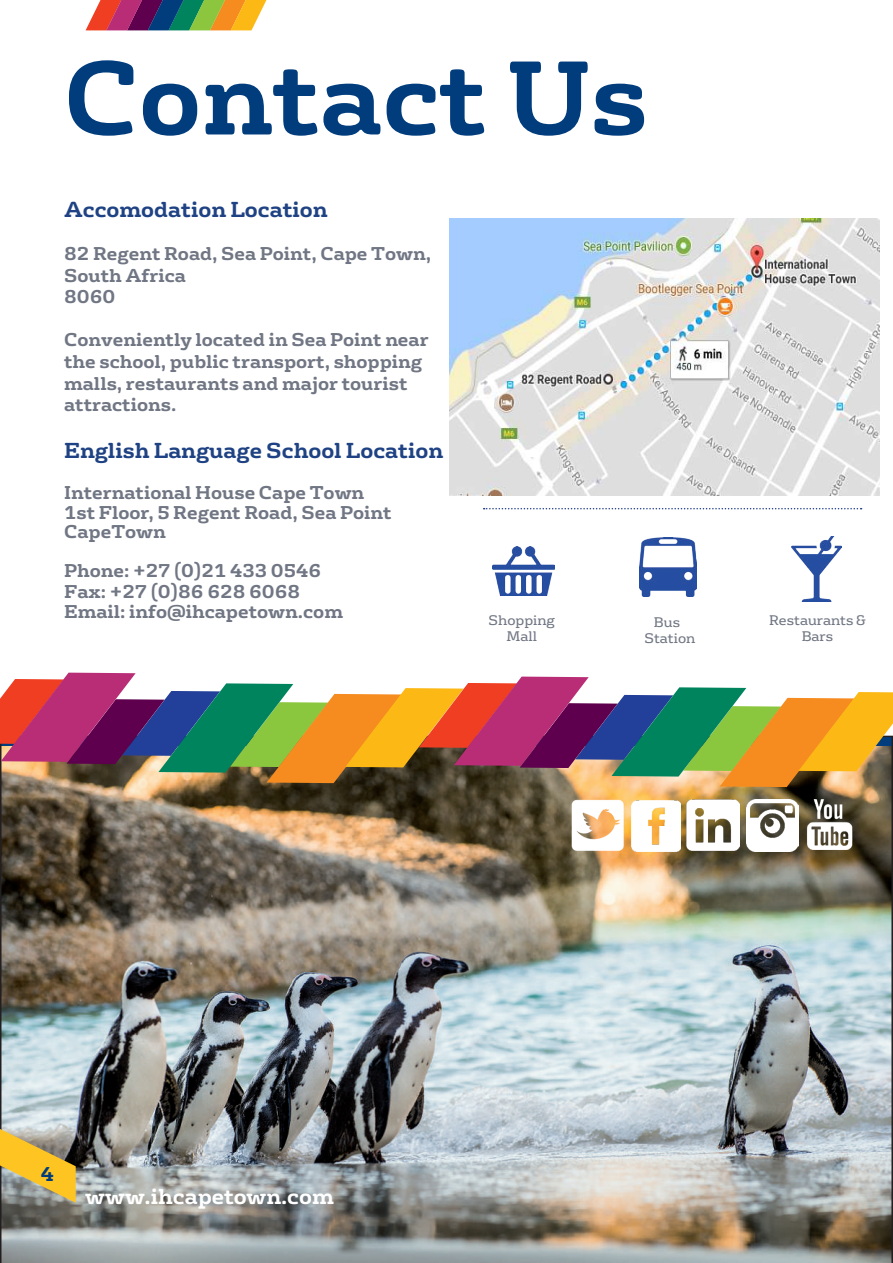
<style>
.page{position:relative;width:893px;height:1263px;background:#fff}
.page>*{position:absolute;margin:0;border:0;box-sizing:border-box;transform-origin:0 0}
.t1{font:700 101.25px "FS Rufus";color:#013d7d}
.t2{font:700 21px "FS Rufus";color:#1e4283}
.t3{font:700 21px "FS Rufus";color:#fff}
.t4{font:700 19.35px "FS Rufus";color:#013d7d}
.t5{font:700 18px/21.6px "FS Rufus";color:#707683}
.t6{font:13.5px/16.2px "FS Rufus";color:#707683;text-align:center}
</style>
<div class="page">
<img style="left:0;top:787px;width:893px;height:476px">
<svg style="left:86px;top:0;width:181px;height:30px;background:#9a7456"></svg>
<svg style="left:0;top:1129px;width:76px;height:74px;background:#c5aa59"></svg>
<svg style="left:0;top:672px;width:893px;height:115px"></svg>
<img style="left:791px;top:536px;width:51px;height:65px">
<svg style="left:484px;top:508px;width:378px;height:1px"></svg>
<img style="left:640px;top:537px;width:57px;height:59px">
<img style="left:492px;top:546px;width:63px;height:49px">
<img style="left:687px;top:799px;width:52px;height:51px">
<img style="left:747px;top:800px;width:51px;height:51px">
<img style="left:631px;top:800px;width:50px;height:52px">
<img style="left:806px;top:800px;width:49px;height:49px">
<img style="left:569px;top:800px;width:54px;height:51px">
<img style="left:449px;top:218px;width:431px;height:277px">
<h1 class="t1" style="left:64px;top:10px;width:586px">Contact Us</h1>
<p class="t2" style="left:64px;top:191px;width:265px">Accomodation Location</p>
<p class="t5" style="left:64px;top:241px;width:368px">82 Regent Road, Sea Point, Cape Town,<br>South Africa<br>8060</p>
<p class="t5" style="left:64px;top:328px;width:366px">Conveniently located in Sea Point near the school, public transport, shopping malls, restaurants and major tourist attractions.</p>
<p class="t2" style="left:64px;top:432px;width:380px">English Language School Location</p>
<p class="t5" style="left:64px;top:481px;width:329px;line-height:19.5px">International House Cape Town<br>1st Floor, 5 Regent Road, Sea Point<br>CapeTown</p>
<p class="t5" style="left:64px;top:559px;width:280px;line-height:20.5px">Phone: +27 (0)21 433 0546<br>Fax: +27 (0)86 628 6068<br>Email: info@ihcapetown.com</p>
<p class="t6" style="left:489px;top:611px;width:68px">Shopping<br>Mall</p>
<p class="t6" style="left:644px;top:613px;width:52px;line-height:15.8px">Bus<br>Station</p>
<p class="t6" style="left:769px;top:611px;width:98px">Restaurants &amp;<br>Bars</p>
<p class="t4" style="left:41px;top:1157px;width:15px">4</p>
<p class="t3" style="left:85px;top:1178px;width:250px">www.ihcapetown.com</p>
</div>
